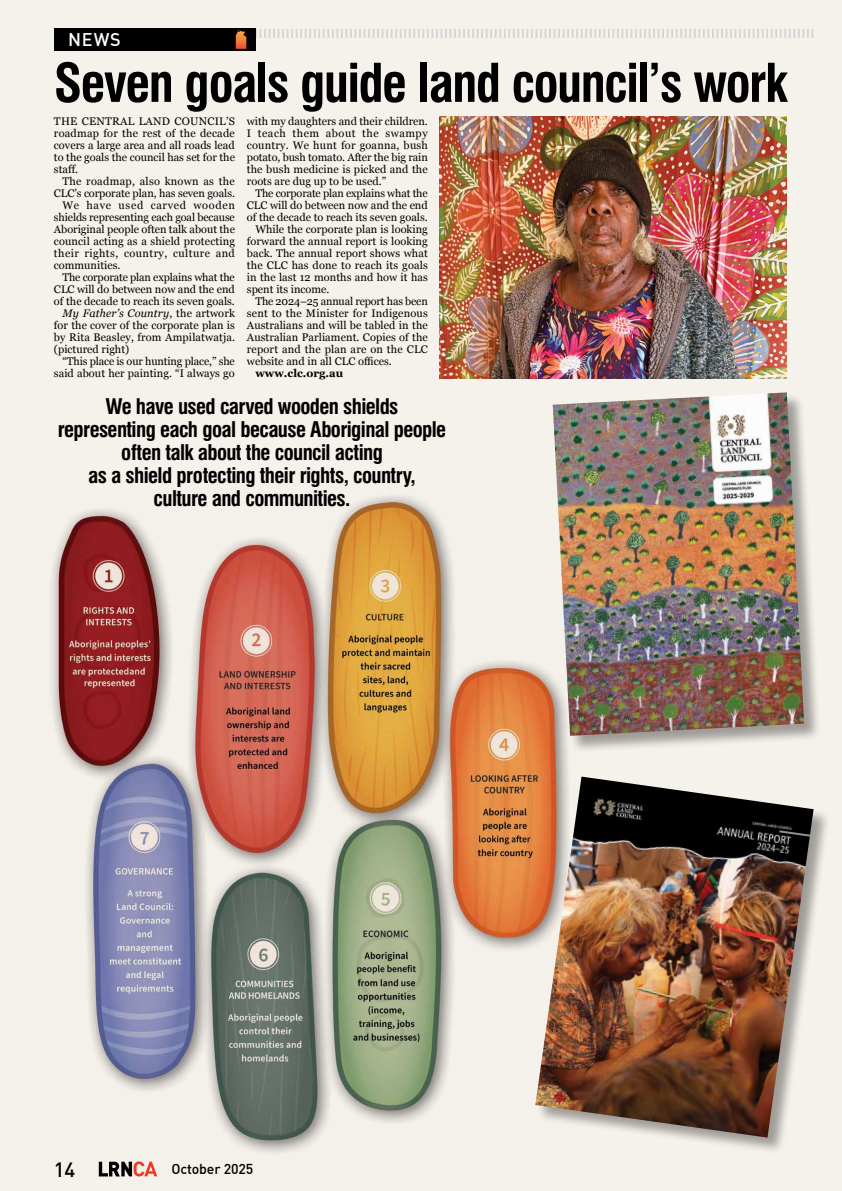
<style>
.page{position:relative;width:842px;height:1191px;background:#f5f1eb}
.page>*{position:absolute;margin:0;border:0;box-sizing:border-box;transform-origin:0 0}
.Headline_minor{font:700 condensed 52px "Swiss 721 BT";letter-spacing:-.03em;color:#000}
.PULL_QUOTE{font:700 condensed 21px/23px "Swiss 721 BT";letter-spacing:-.03em;color:#000;text-align:center}
.t1{font:500 20.3px "DIN Offc";color:#000}
.t2{font:500 18px "DIN Offc";color:#fff}
.t3{font:500 14.1px "DIN Offc";letter-spacing:-.01em;color:#000}
.News_Body{font:11px/12px "Georgia";color:#000;text-align:justify}
.News_Body-2{font:700 11px "Georgia";color:#000}
.s1{font-style:italic}
</style>
<div class="page">
<div style="left:54px;top:28px;width:202px;height:23px;background:#000"></div>
<svg style="left:235px;top:29px;width:578px;height:20px"></svg>
<img style="left:52px;top:496px;width:516px;height:680px">
<div style="left:553px;top:393px;width:268px;height:360px;background:#000;opacity:.35"></div>
<img style="left:553px;top:392px;width:251px;height:344px">
<div style="left:536px;top:777px;width:295px;height:377px;background:#000;opacity:.35"></div>
<img style="left:535px;top:776px;width:279px;height:361px">
<img style="left:440px;top:117px;width:346px;height:262px">
<h3 class="t2" style="left:68px;top:28px;width:54px">NEWS</h3>
<p class="Headline_minor" style="left:54px;top:52px;width:735px">Seven goals guide land council’s work</p>
<p class="News_Body" style="left:54px;top:115px;width:182px">THE CENTRAL LAND COUNCIL’S roadmap for the rest of the decade covers a large area and all roads lead to the goals the council has set for the staff.</p>
<p class="News_Body" style="left:54px;top:175px;width:182px;text-align:right">The roadmap, also known as the<br>CLC’s corporate plan, has seven goals.</p>
<p class="News_Body" style="left:54px;top:199px;width:182px;text-indent:9px">We have used carved wooden shields representing each goal because Aboriginal people often talk about the council acting as a shield protecting their rights, country, culture and communities.</p>
<p class="News_Body" style="left:54px;top:271px;width:182px;text-indent:9px">The corporate plan explains what the CLC will do between now and the end of the decade to reach its seven goals.</p>
<p class="News_Body" style="left:54px;top:307px;width:182px;text-indent:9px"><span class="s1">My Father’s Country</span>, the artwork for the cover of the corporate plan is by Rita Beasley, from Ampilatwatja. (pictured right)</p>
<p class="News_Body" style="left:54px;top:355px;width:182px;text-align:right">“This place is our hunting place,” she said about her painting. “I always go</p>
<p class="News_Body" style="left:247px;top:115px;width:182px">with my daughters and their children.<br>I teach them about the swampy country. We hunt for goanna, bush potato, bush tomato. After the big rain the bush medicine is picked and the roots are dug up to be used.”</p>
<p class="News_Body" style="left:247px;top:187px;width:182px;text-indent:9px">The corporate plan explains what the CLC will do between now and the end of the decade to reach its seven goals.</p>
<p class="News_Body" style="left:247px;top:223px;width:182px;text-indent:9px">While the corporate plan is looking forward the annual report is looking back. The annual report shows what the CLC has done to reach its goals in the last 12 months and how it has spent its income.</p>
<p class="News_Body" style="left:247px;top:295px;width:182px;text-indent:9px">The 2024–25 annual report has been sent to the Minister for Indigenous Australians and will be tabled in the Australian Parliament. Copies of the report and the plan are on the CLC website and in all CLC offices.</p>
<p class="News_Body-2" style="left:255px;top:365px;width:89px">www.clc.org.au</p>
<p class="PULL_QUOTE" style="left:58px;top:395px;width:390px">We have used carved wooden shields representing each goal because Aboriginal people often talk about the council acting<br>as a shield protecting their rights, country,<br>culture and communities.</p>
<h3 class="t1" style="left:54px;top:1156px;width:23px">14</h3>
<p class="t3" style="left:172px;top:1160px;width:83px">October 2025</p>
</div>
